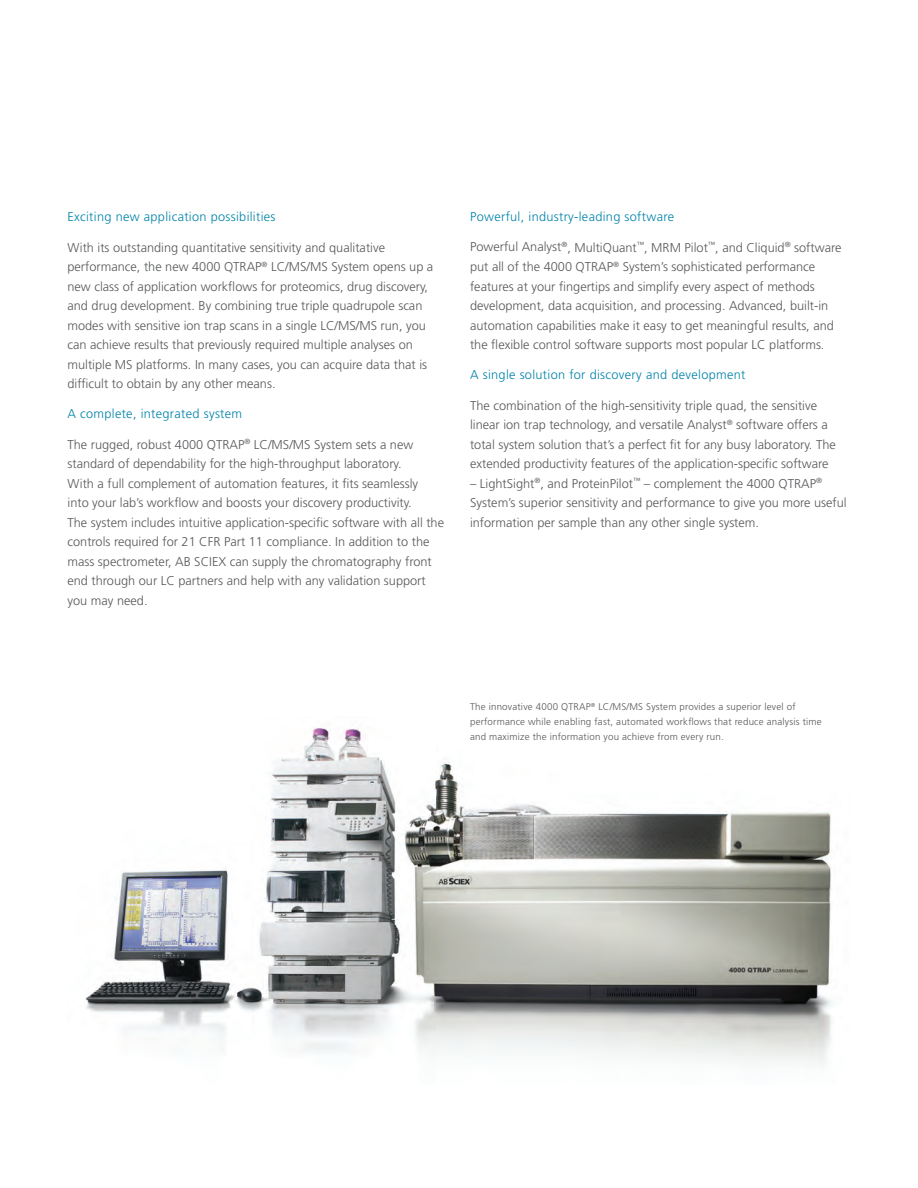
<style>
.page{position:relative;width:918px;height:1188px;background:#fff}
.page>*{position:absolute;margin:0;border:0;box-sizing:border-box;transform-origin:0 0}
.Small_Blue_Header{font:300 12.75px/19.5px "Frutiger LT Std";color:#57585a}
.Small_Blue_Header-2{font:300 12.75px "Frutiger LT Std";letter-spacing:.025em;color:#0083a9}
.Figure_Caption{font:300 9.75px/15px "Frutiger LT Std";letter-spacing:.02em;color:#57585a}
</style>
<div class="page">
<img style="left:85px;top:726px;width:748px;height:339px">
<p class="Small_Blue_Header-2" style="left:68px;top:210px;width:210px">Exciting new application possibilities</p>
<p class="Small_Blue_Header" style="left:68px;top:238px;width:367px">With its outstanding quantitative sensitivity and qualitative performance, the new 4000 QTRAP<sup>®</sup> LC/MS/MS System opens up a new class of application workflows for proteomics, drug discovery, and drug development. By combining true triple quadrupole scan modes with sensitive ion trap scans in a single LC/MS/MS run, you can achieve results that previously required multiple analyses on multiple MS platforms. In many cases, you can acquire data that is difficult to obtain by any other means.</p>
<p class="Small_Blue_Header-2" style="left:68px;top:407px;width:176px">A complete, integrated system</p>
<p class="Small_Blue_Header" style="left:68px;top:435px;width:378px">The rugged, robust 4000 QTRAP<sup>®</sup> LC/MS/MS System sets a new standard of dependability for the high-throughput laboratory.<br>With a full complement of automation features, it fits seamlessly<br>into your lab’s workflow and boosts your discovery productivity.<br>The system includes intuitive application-specific software with all the controls required for 21 CFR Part 11 compliance. In addition to the mass spectrometer, AB SCIEX can supply the chromatography front end through our LC partners and help with any validation support you may need.</p>
<p class="Small_Blue_Header-2" style="left:470px;top:210px;width:205px">Powerful, industry-leading software</p>
<p class="Small_Blue_Header" style="left:470px;top:238px;width:373px">Powerful Analyst<sup>®</sup>, MultiQuant<sup>™</sup>, MRM Pilot<sup>™</sup>, and Cliquid<sup>®</sup> software put all of the 4000 QTRAP<sup>®</sup> System’s sophisticated performance features at your fingertips and simplify every aspect of methods development, data acquisition, and processing. Advanced, built-in automation capabilities make it easy to get meaningful results, and the flexible control software supports most popular LC platforms.</p>
<p class="Small_Blue_Header-2" style="left:470px;top:368px;width:277px">A single solution for discovery and development</p>
<p class="Small_Blue_Header" style="left:470px;top:396px;width:367px">The combination of the high-sensitivity triple quad, the sensitive linear ion trap technology, and versatile Analyst<sup>®</sup> software offers a total system solution that’s a perfect fit for any busy laboratory. The extended productivity features of the application-specific software</p>
<p class="Small_Blue_Header" style="left:470px;top:474px;width:378px">– LightSight<sup>®</sup>, and ProteinPilot<sup>™</sup> – complement the 4000 QTRAP<sup>®<br></sup>System’s superior sensitivity and performance to give you more useful information per sample than any other single system.</p>
<p class="Figure_Caption" style="left:470px;top:700px;width:353px">The innovative 4000 QTRAP<sup>®</sup> LC/MS/MS System provides a superior level of performance while enabling fast, automated workflows that reduce analysis time and maximize the information you achieve from every run.</p>
</div>
